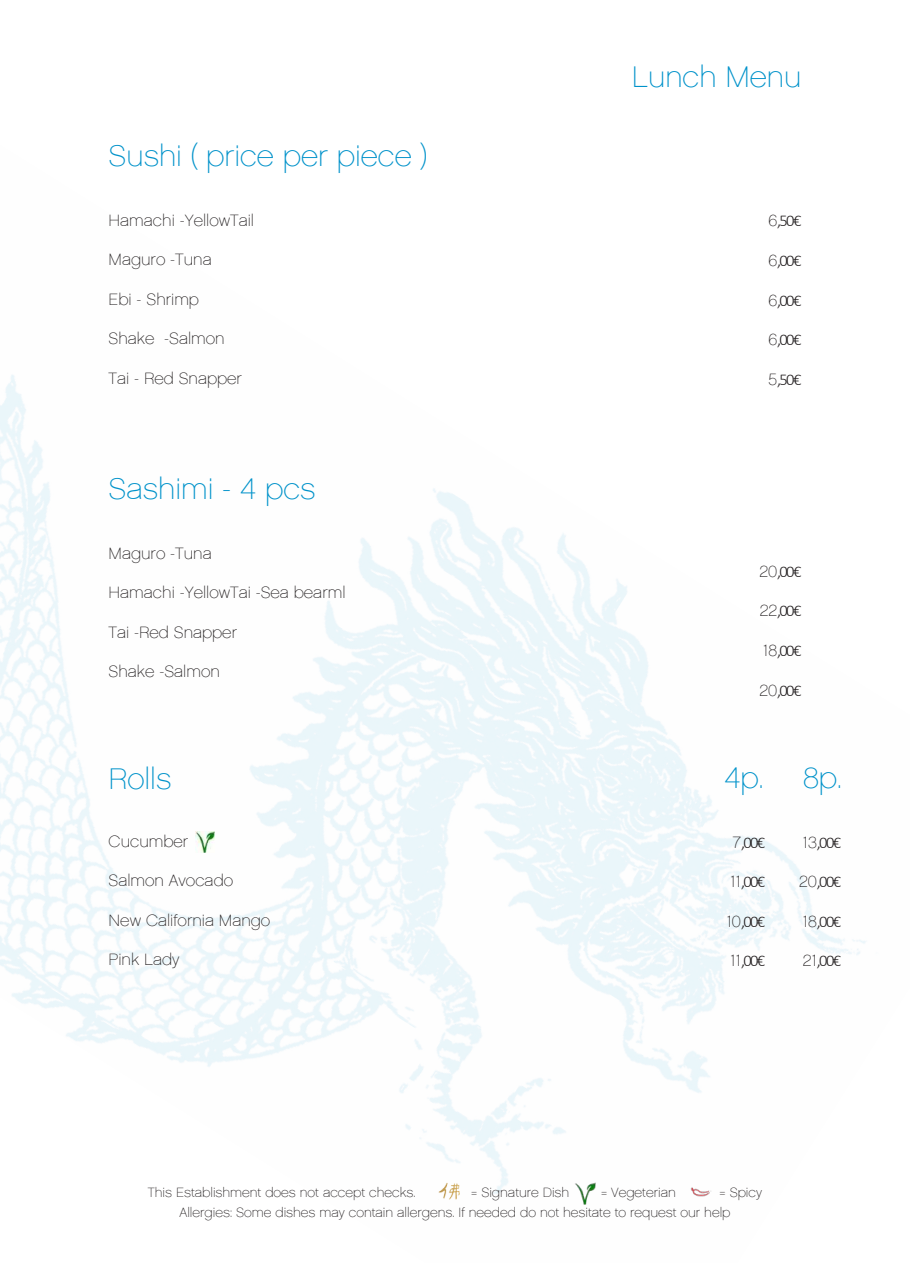
<style>
.page{position:relative;width:910px;height:1263px;background:#fff}
.page>*{position:absolute;margin:0;border:0;box-sizing:border-box;transform-origin:0 0}
.t1{font:30px "Chalet Paris Nineteen Sixty";color:#0092ca}
.t2{font:16.5px "Chalet Paris Nineteen Sixty";color:#231f20}
.t3{font:300 16.5px "Calibri";letter-spacing:-.1em;color:#231f20}
.t4{font:13.5px/19.5px "Chalet Paris Nineteen Sixty";color:#231f20}
.s1{font-family:"Chalet Paris Nineteen Sixty";font-weight:400}
</style>
<div class="page">
<img style="left:0;top:375px;width:866px;height:830px">
<img style="left:195px;top:832px;width:20px;height:21px">
<img style="left:438px;top:1182px;width:22px;height:17px">
<img style="left:574px;top:1182px;width:22px;height:22px">
<img style="left:690px;top:1185px;width:21px;height:12px">
<h1 class="t1" style="left:109px;top:138px;width:320px">Sushi ( price per piece )</h1>
<p class="t2" style="left:109px;top:210px;width:147px">Hamachi -YellowTail</p>
<p class="t2" style="left:109px;top:250px;width:105px">Maguro -Tuna</p>
<p class="t2" style="left:109px;top:290px;width:92px">Ebi - Shrimp</p>
<p class="t2" style="left:109px;top:329px;width:118px">Shake -Salmon</p>
<p class="t2" style="left:109px;top:369px;width:135px">Tai - Red Snapper</p>
<h1 class="t1" style="left:109px;top:471px;width:208px">Sashimi - 4 pcs</h1>
<p class="t2" style="left:109px;top:543px;width:105px">Maguro -Tuna</p>
<p class="t2" style="left:109px;top:583px;width:238px">Hamachi -YellowTai -Sea bearml</p>
<p class="t2" style="left:109px;top:623px;width:130px">Tai -Red Snapper</p>
<p class="t2" style="left:109px;top:662px;width:113px">Shake -Salmon</p>
<h1 class="t1" style="left:109px;top:761px;width:64px">Rolls</h1>
<p class="t2" style="left:109px;top:831px;width:81px">Cucumber</p>
<p class="t2" style="left:109px;top:871px;width:126px">Salmon Avocado</p>
<p class="t2" style="left:109px;top:911px;width:163px">New California Mango</p>
<p class="t2" style="left:109px;top:950px;width:72px">Pink Lady</p>
<h1 class="t1" style="left:632px;top:60px;width:171px">Lunch Menu</h1>
<p class="t3" style="left:768px;top:211px;width:34px"><span class="s1">6</span>,50€</p>
<p class="t3" style="left:768px;top:250px;width:34px"><span class="s1">6</span>,00€</p>
<p class="t3" style="left:768px;top:290px;width:34px"><span class="s1">6</span>,00€</p>
<p class="t3" style="left:768px;top:330px;width:34px"><span class="s1">6</span>,00€</p>
<p class="t3" style="left:769px;top:369px;width:34px"><span class="s1">5</span>,50€</p>
<p class="t3" style="left:759px;top:561px;width:43px"><span class="s1">20</span>,00€</p>
<p class="t3" style="left:760px;top:601px;width:43px"><span class="s1">22</span>,00€</p>
<p class="t3" style="left:763px;top:640px;width:40px"><span class="s1">18</span>,00€</p>
<p class="t3" style="left:759px;top:680px;width:43px"><span class="s1">20</span>,00€</p>
<h1 class="t1" style="left:724px;top:761px;width:119px">4p. 8p.</h1>
<p class="t3" style="left:732px;top:832px;width:34px"><span class="s1">7</span>,00€</p>
<p class="t3" style="left:731px;top:871px;width:36px"><span class="s1">11</span>,00€</p>
<p class="t3" style="left:727px;top:911px;width:40px"><span class="s1">10</span>,00€</p>
<p class="t3" style="left:731px;top:951px;width:36px"><span class="s1">11</span>,00€</p>
<p class="t3" style="left:803px;top:832px;width:40px"><span class="s1">13</span>,00€</p>
<p class="t3" style="left:799px;top:871px;width:43px"><span class="s1">20</span>,00€</p>
<p class="t3" style="left:803px;top:911px;width:40px"><span class="s1">18</span>,00€</p>
<p class="t3" style="left:803px;top:951px;width:40px"><span class="s1">21</span>,00€</p>
<p class="t4" style="left:148px;top:1183px;width:269px">This Establishment does not accept checks.</p>
<p class="t4" style="left:471px;top:1183px;width:99px">= Signature Dish</p>
<p class="t4" style="left:601px;top:1183px;width:76px">= Vegeterian</p>
<p class="t4" style="left:179px;top:1183px;width:584px;text-indent:540px">= Spicy<br>Allergies: Some dishes may contain allergens. If needed do not hesitate to request our help</p>
</div>
